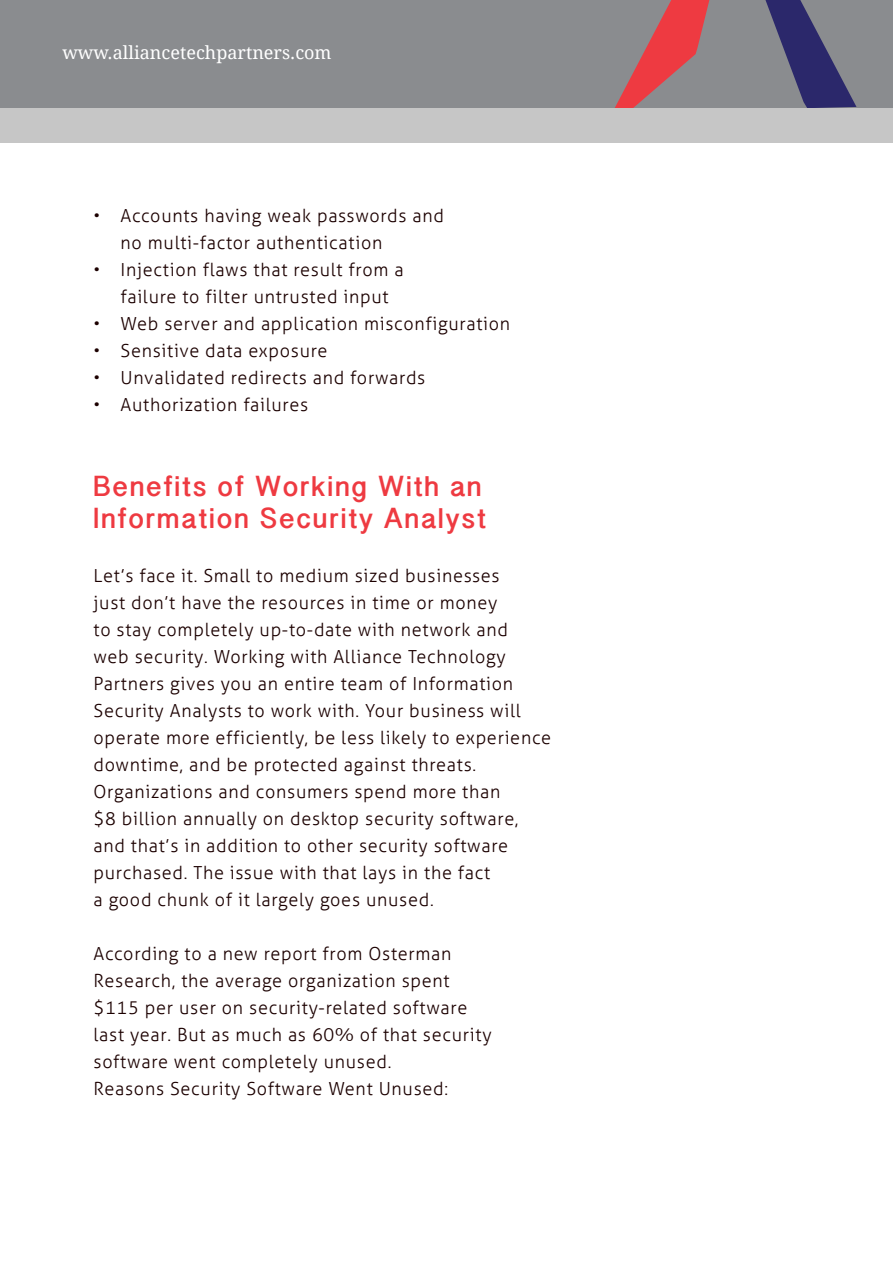
<style>
.page{position:relative;width:893px;height:1263px;background:#fff}
.page>*{position:absolute;margin:0;border:0;box-sizing:border-box;transform-origin:0 0}
.Subhead{font:700 27px/31.5px "Kannada Sangam MN";letter-spacing:.08em;color:#ee3a41}
.Main_Content{font:300 18px/27px "Aller";letter-spacing:.04em;color:#1c0000}
.t1{font:18px "Droid Serif";color:#fff}
</style>
<div class="page">
<div style="left:0;top:0;width:893px;height:108px;background:#8a8c8f"></div>
<svg style="left:615px;top:0;width:241px;height:108px"></svg>
<div style="left:0;top:108px;width:893px;height:34px;background:#c6c6c6"></div>
<p class="t1" style="left:62px;top:40px;width:271px">www.alliancetechpartners.com</p>
<p class="Main_Content" style="left:121px;top:202px;width:325px;text-indent:-27px">• Accounts having weak passwords and no multi-factor authentication</p>
<p class="Main_Content" style="left:121px;top:256px;width:285px;text-indent:-27px">• Injection flaws that result from a failure to filter untrusted input</p>
<p class="Main_Content" style="left:94px;top:310px;width:418px">• Web server and application misconfiguration</p>
<p class="Main_Content" style="left:94px;top:337px;width:235px">• Sensitive data exposure</p>
<p class="Main_Content" style="left:94px;top:364px;width:333px">• Unvalidated redirects and forwards</p>
<p class="Main_Content" style="left:94px;top:391px;width:216px">• Authorization failures</p>
<p class="Subhead" style="left:94px;top:471px;width:394px">Benefits of Working With an<br>Information Security Analyst</p>
<p class="Main_Content" style="left:94px;top:562px;width:459px">Let’s face it. Small to medium sized businesses<br>just don’t have the resources in time or money<br>to stay completely up-to-date with network and<br>web security. Working with Alliance Technology Partners gives you an entire team of Information Security Analysts to work with. Your business will operate more efficiently, be less likely to experience downtime, and be protected against threats.</p>
<p class="Main_Content" style="left:94px;top:778px;width:426px">Organizations and consumers spend more than $8 billion annually on desktop security software, and that’s in addition to other security software purchased. The issue with that lays in the fact<br>a good chunk of it largely goes unused.</p>
<p class="Main_Content" style="left:94px;top:940px;width:400px">According to a new report from Osterman Research, the average organization spent $115 per user on security-related software last year. But as much as 60% of that security software went completely unused.</p>
<p class="Main_Content" style="left:94px;top:1075px;width:356px">Reasons Security Software Went Unused:</p>
</div>
